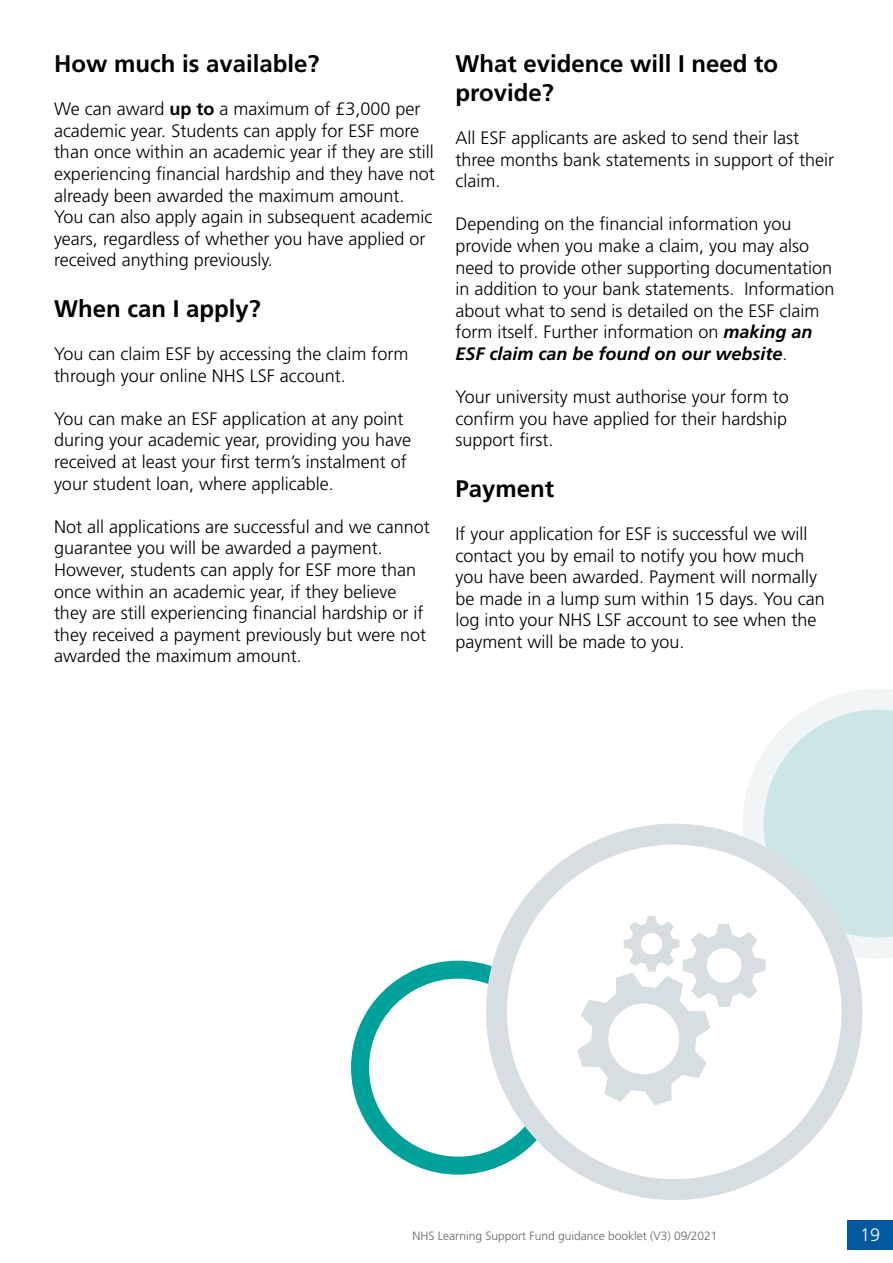
<style>
.page{position:relative;width:893px;height:1263px;background:#fff}
.page>*{position:absolute;margin:0;border:0;box-sizing:border-box;transform-origin:0 0}
.t1{font:700 24px/28.8px "Frutiger LT Std";color:#000}
.t2{font:300 18px/21.6px "Frutiger LT Std";color:#000}
.t3{font:300 18px "Frutiger LT Std";color:#fff}
.t4{font:300 12px "Frutiger LT Std";color:#646363}
.s1{font-weight:700}
.s2{font-weight:700;font-style:italic}
</style>
<div class="page">
<div style="left:848px;top:1220px;width:45px;height:29px;background:#005aa0"></div>
<div style="left:351px;top:961px;width:214px;height:214px;border:18px solid #00a09b;border-radius:50%"></div>
<div style="left:496px;top:834px;width:356px;height:355px;background:#fff;border-radius:50%"></div>
<div style="left:486px;top:823px;width:376px;height:377px;border:21px solid #d6dee1;border-radius:50%"></div>
<svg style="left:577px;top:689px;width:316px;height:416px"></svg>
<p class="t1" style="left:54px;top:49px;width:267px">How much is available?</p>
<p class="t2" style="left:54px;top:98px;width:382px">We can award <span class="s1">up to</span> a maximum of £3,000 per academic year. Students can apply for ESF more than once within an academic year if they are still experiencing financial hardship and they have not already been awarded the maximum amount.<br>You can also apply again in subsequent academic years, regardless of whether you have applied or received anything previously.</p>
<p class="t1" style="left:54px;top:294px;width:208px">When can I apply?</p>
<p class="t2" style="left:54px;top:343px;width:356px">You can claim ESF by accessing the claim form through your online NHS LSF account.</p>
<p class="t2" style="left:54px;top:408px;width:359px">You can make an ESF application at any point during your academic year, providing you have received at least your first term’s instalment of your student loan, where applicable.</p>
<p class="t2" style="left:54px;top:516px;width:377px">Not all applications are successful and we cannot guarantee you will be awarded a payment.</p>
<p class="t2" style="left:54px;top:559px;width:374px">However, students can apply for ESF more than once within an academic year, if they believe they are still experiencing financial hardship or if they received a payment previously but were not awarded the maximum amount.</p>
<p class="t1" style="left:455px;top:49px;width:324px">What evidence will I need to provide?</p>
<p class="t2" style="left:455px;top:127px;width:380px">All ESF applicants are asked to send their last three months bank statements in support of their claim.</p>
<p class="t2" style="left:455px;top:214px;width:381px">Depending on the financial information you provide when you make a claim, you may also need to provide other supporting documentation in addition to your bank statements. Information about what to send is detailed on the ESF claim form itself. Further information on <span class="s2">making an ESF claim can be found on our website</span>.</p>
<p class="t2" style="left:455px;top:386px;width:335px;text-align:justify">Your university must authorise your form to confirm you have applied for their hardship support first.</p>
<p class="t1" style="left:455px;top:474px;width:100px">Payment</p>
<p class="t2" style="left:455px;top:523px;width:371px">If your application for ESF is successful we will contact you by email to notify you how much you have been awarded. Payment will normally be made in a lump sum within 15 days. You can log into your NHS LSF account to see when the payment will be made to you.</p>
<p class="t4" style="left:412px;top:1229px;width:307px">NHS Learning Support Fund guidance booklet (V3) 09/2021</p>
<p class="t3" style="left:860px;top:1224px;width:22px">19</p>
</div>
